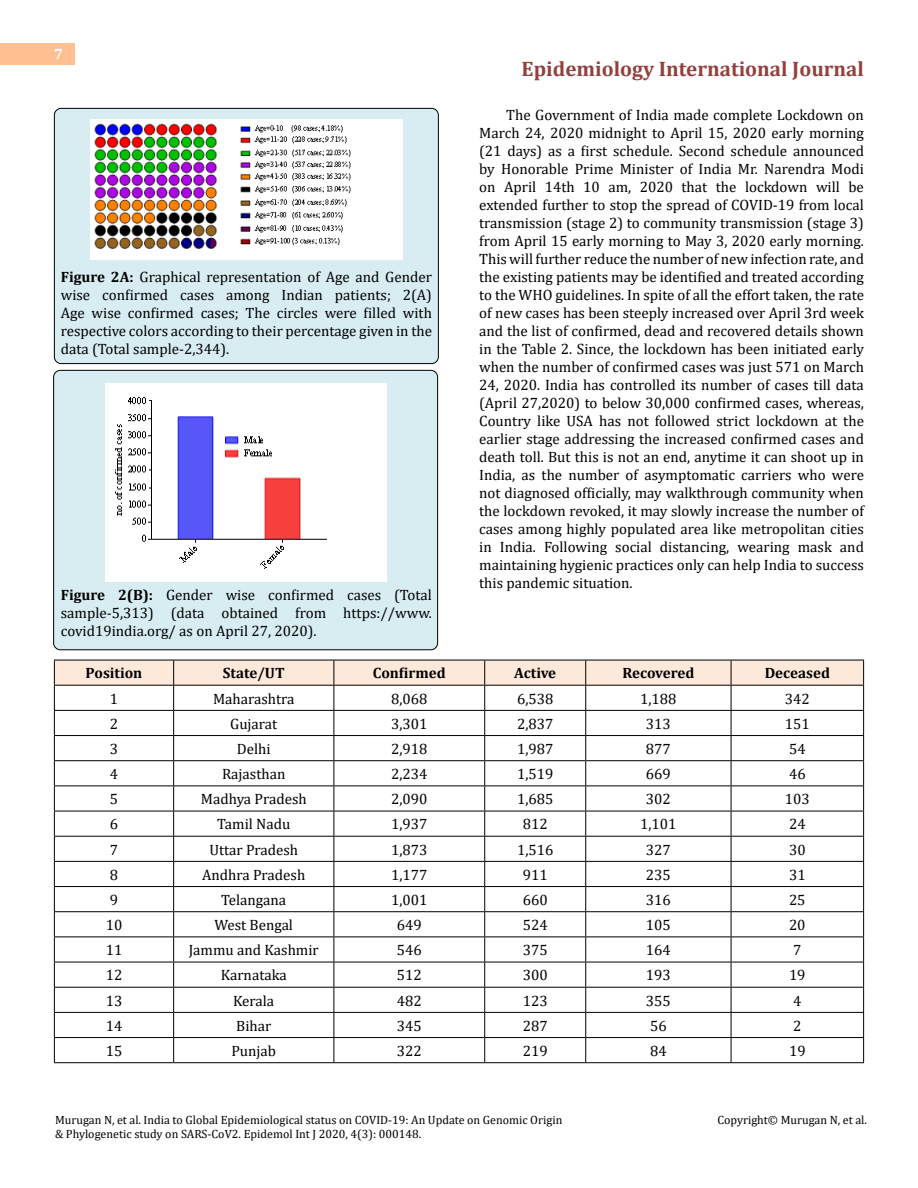
<style>
.page{position:relative;width:918px;height:1188px;background:#fff}
.page>*{position:absolute;margin:0;border:0;box-sizing:border-box;transform-origin:0 0}
.t1{font:700 21px "Cambria";color:#953f3c}
.t2{font:15px/18px "Cambria";color:#000;text-align:justify}
.t3{font:700 15px "Cambria";color:#000}
.t4{font:700 15px "Cambria";color:#fff}
.t5{font:12px/14.4px "Cambria";color:#000}
.s1{font-weight:700}
</style>
<div class="page">
<div style="left:0;top:43px;width:75px;height:21px;background:#ffbf91"></div>
<div style="left:54px;top:370px;width:384px;height:280px;background:#d8edf2;border-radius:7px"></div>
<div style="left:53px;top:370px;width:385px;height:280px;border:1px solid #000;border-radius:7px"></div>
<div style="left:54px;top:108px;width:384px;height:256px;background:#d8edf2;border-radius:7px"></div>
<div style="left:54px;top:108px;width:385px;height:256px;border:1px solid #000;border-radius:7px"></div>
<img style="left:90px;top:119px;width:313px;height:141px">
<img style="left:106px;top:384px;width:281px;height:197px">
<svg style="left:54px;top:660px;width:810px;height:402px"></svg>
<hr style="left:54px;top:1062px;width:120px;height:1px;background:#000">
<hr style="left:174px;top:1062px;width:160px;height:1px;background:#000">
<hr style="left:334px;top:1062px;width:151px;height:1px;background:#000">
<hr style="left:485px;top:1062px;width:101px;height:1px;background:#000">
<hr style="left:586px;top:1062px;width:145px;height:1px;background:#000">
<hr style="left:731px;top:1062px;width:133px;height:1px;background:#000">
<p class="t4" style="left:54px;top:44px;width:10px">7</p>
<p class="t2" style="left:61px;top:267px;width:373px"><span class="s1">Figure 2A:</span> Graphical representation of Age and Gender wise confirmed cases among Indian patients; 2(A)<br>Age wise confirmed cases; The circles were filled with respective colors according to their percentage given in the data (Total sample-2,344).</p>
<p class="t2" style="left:61px;top:585px;width:373px"><span class="s1">Figure 2(B):</span> Gender wise confirmed cases (Total sample-5,313) (data obtained from https://www. covid19india.org/ as on April 27, 2020).</p>
<h1 class="t1" style="left:522px;top:54px;width:344px">Epidemiology International Journal</h1>
<p class="t2" style="left:479px;top:105px;width:386px;text-indent:27px">The Government of India made complete Lockdown on March 24, 2020 midnight to April 15, 2020 early morning (21 days) as a first schedule. Second schedule announced by Honorable Prime Minister of India Mr. Narendra Modi on April 14th 10 am, 2020 that the lockdown will be extended further to stop the spread of COVID-19 from local transmission (stage 2) to community transmission (stage 3) from April 15 early morning to May 3, 2020 early morning.<br>This will further reduce the number of new infection rate, and the existing patients may be identified and treated according to the WHO guidelines. In spite of all the effort taken, the rate of new cases has been steeply increased over April 3rd week and the list of confirmed, dead and recovered details shown in the Table 2. Since, the lockdown has been initiated early when the number of confirmed cases was just 571 on March 24, 2020. India has controlled its number of cases till data (April 27,2020) to below 30,000 confirmed cases, whereas, Country like USA has not followed strict lockdown at the earlier stage addressing the increased confirmed cases and death toll. But this is not an end, anytime it can shoot up in India, as the number of asymptomatic carriers who were not diagnosed officially, may walkthrough community when the lockdown revoked, it may slowly increase the number of cases among highly populated area like metropolitan cities in India. Following social distancing, wearing mask and maintaining hygienic practices only can help India to success this pandemic situation.</p>
<p class="t3" style="left:86px;top:663px;width:58px">Position</p>
<p class="t3" style="left:223px;top:663px;width:63px">State/UT</p>
<p class="t3" style="left:373px;top:663px;width:74px">Confirmed</p>
<p class="t3" style="left:514px;top:663px;width:43px">Active</p>
<p class="t3" style="left:622px;top:663px;width:73px">Recovered</p>
<p class="t3" style="left:765px;top:663px;width:67px">Deceased</p>
<p class="t2" style="left:110px;top:689px;width:10px">1</p>
<p class="t2" style="left:213px;top:689px;width:83px">Maharashtra</p>
<p class="t2" style="left:391px;top:689px;width:38px">8,068</p>
<p class="t2" style="left:517px;top:689px;width:38px">6,538</p>
<p class="t2" style="left:640px;top:689px;width:38px">1,188</p>
<p class="t2" style="left:785px;top:689px;width:26px">342</p>
<p class="t2" style="left:110px;top:715px;width:10px">2</p>
<p class="t2" style="left:230px;top:715px;width:49px">Gujarat</p>
<p class="t2" style="left:391px;top:715px;width:38px">3,301</p>
<p class="t2" style="left:517px;top:715px;width:38px">2,837</p>
<p class="t2" style="left:646px;top:715px;width:26px">313</p>
<p class="t2" style="left:785px;top:715px;width:26px">151</p>
<p class="t2" style="left:110px;top:740px;width:10px">3</p>
<p class="t2" style="left:237px;top:740px;width:35px">Delhi</p>
<p class="t2" style="left:391px;top:740px;width:38px">2,918</p>
<p class="t2" style="left:517px;top:740px;width:38px">1,987</p>
<p class="t2" style="left:646px;top:740px;width:26px">877</p>
<p class="t2" style="left:789px;top:740px;width:18px">54</p>
<p class="t2" style="left:110px;top:765px;width:10px">4</p>
<p class="t2" style="left:222px;top:765px;width:65px">Rajasthan</p>
<p class="t2" style="left:391px;top:765px;width:38px">2,234</p>
<p class="t2" style="left:517px;top:765px;width:38px">1,519</p>
<p class="t2" style="left:646px;top:765px;width:26px">669</p>
<p class="t2" style="left:789px;top:765px;width:18px">46</p>
<p class="t2" style="left:110px;top:790px;width:10px">5</p>
<p class="t2" style="left:201px;top:790px;width:107px">Madhya Pradesh</p>
<p class="t2" style="left:391px;top:790px;width:38px">2,090</p>
<p class="t2" style="left:517px;top:790px;width:38px">1,685</p>
<p class="t2" style="left:646px;top:790px;width:26px">302</p>
<p class="t2" style="left:785px;top:790px;width:26px">103</p>
<p class="t2" style="left:110px;top:815px;width:10px">6</p>
<p class="t2" style="left:217px;top:815px;width:75px">Tamil Nadu</p>
<p class="t2" style="left:391px;top:815px;width:38px">1,937</p>
<p class="t2" style="left:523px;top:815px;width:26px">812</p>
<p class="t2" style="left:640px;top:815px;width:38px">1,101</p>
<p class="t2" style="left:789px;top:815px;width:18px">24</p>
<p class="t2" style="left:110px;top:840px;width:10px">7</p>
<p class="t2" style="left:209px;top:840px;width:90px">Uttar Pradesh</p>
<p class="t2" style="left:391px;top:840px;width:38px">1,873</p>
<p class="t2" style="left:517px;top:840px;width:38px">1,516</p>
<p class="t2" style="left:646px;top:840px;width:26px">327</p>
<p class="t2" style="left:789px;top:840px;width:18px">30</p>
<p class="t2" style="left:110px;top:866px;width:10px">8</p>
<p class="t2" style="left:202px;top:866px;width:105px">Andhra Pradesh</p>
<p class="t2" style="left:391px;top:866px;width:38px">1,177</p>
<p class="t2" style="left:523px;top:866px;width:26px">911</p>
<p class="t2" style="left:646px;top:866px;width:26px">235</p>
<p class="t2" style="left:789px;top:866px;width:18px">31</p>
<p class="t2" style="left:110px;top:891px;width:10px">9</p>
<p class="t2" style="left:221px;top:891px;width:67px">Telangana</p>
<p class="t2" style="left:391px;top:891px;width:38px">1,001</p>
<p class="t2" style="left:523px;top:891px;width:26px">660</p>
<p class="t2" style="left:646px;top:891px;width:26px">316</p>
<p class="t2" style="left:789px;top:891px;width:18px">25</p>
<p class="t2" style="left:106px;top:916px;width:18px">10</p>
<p class="t2" style="left:214px;top:916px;width:80px">West Bengal</p>
<p class="t2" style="left:397px;top:916px;width:26px">649</p>
<p class="t2" style="left:523px;top:916px;width:26px">524</p>
<p class="t2" style="left:646px;top:916px;width:26px">105</p>
<p class="t2" style="left:789px;top:916px;width:18px">20</p>
<p class="t2" style="left:106px;top:941px;width:18px">11</p>
<p class="t2" style="left:189px;top:941px;width:132px">Jammu and Kashmir</p>
<p class="t2" style="left:397px;top:941px;width:26px">546</p>
<p class="t2" style="left:523px;top:941px;width:26px">375</p>
<p class="t2" style="left:646px;top:941px;width:26px">164</p>
<p class="t2" style="left:793px;top:941px;width:10px">7</p>
<p class="t2" style="left:106px;top:966px;width:18px">12</p>
<p class="t2" style="left:221px;top:966px;width:68px">Karnataka</p>
<p class="t2" style="left:397px;top:966px;width:26px">512</p>
<p class="t2" style="left:523px;top:966px;width:26px">300</p>
<p class="t2" style="left:646px;top:966px;width:26px">193</p>
<p class="t2" style="left:789px;top:966px;width:18px">19</p>
<p class="t2" style="left:106px;top:991px;width:18px">13</p>
<p class="t2" style="left:233px;top:991px;width:43px">Kerala</p>
<p class="t2" style="left:397px;top:991px;width:26px">482</p>
<p class="t2" style="left:523px;top:991px;width:26px">123</p>
<p class="t2" style="left:646px;top:991px;width:26px">355</p>
<p class="t2" style="left:793px;top:991px;width:10px">4</p>
<p class="t2" style="left:106px;top:1017px;width:18px">14</p>
<p class="t2" style="left:236px;top:1017px;width:37px">Bihar</p>
<p class="t2" style="left:397px;top:1017px;width:26px">345</p>
<p class="t2" style="left:523px;top:1017px;width:26px">287</p>
<p class="t2" style="left:650px;top:1017px;width:18px">56</p>
<p class="t2" style="left:793px;top:1017px;width:10px">2</p>
<p class="t2" style="left:106px;top:1042px;width:18px">15</p>
<p class="t2" style="left:231px;top:1042px;width:46px">Punjab</p>
<p class="t2" style="left:397px;top:1042px;width:26px">322</p>
<p class="t2" style="left:523px;top:1042px;width:26px">219</p>
<p class="t2" style="left:650px;top:1042px;width:18px">84</p>
<p class="t2" style="left:789px;top:1042px;width:18px">19</p>
<p class="t5" style="left:55px;top:1112px;width:509px">Murugan N, et al. India to Global Epidemiological status on COVID-19: An Update on Genomic Origin &amp; Phylogenetic study on SARS-CoV2. Epidemol Int J 2020, 4(3): 000148.</p>
<p class="t5" style="left:717px;top:1112px;width:151px">Copyright© Murugan N, et al.</p>
</div>
